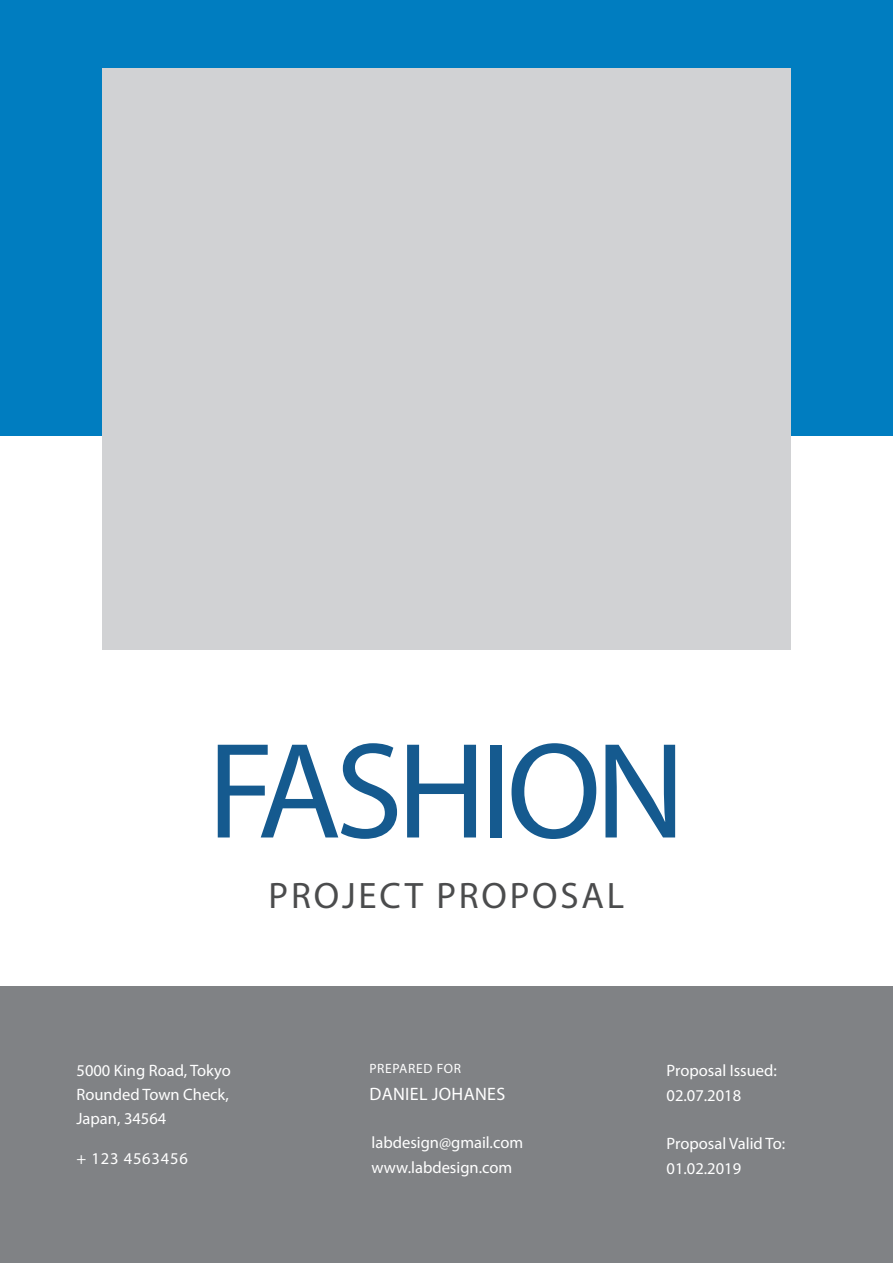
<style>
.page{position:relative;width:893px;height:1263px;background:#fff}
.page>*{position:absolute;margin:0;border:0;box-sizing:border-box;transform-origin:0 0}
.t1{font:137.55px "Myriad Pro";letter-spacing:-.045em;color:#155a8f}
.t2{font:36.9px "Myriad Pro";letter-spacing:.075em;color:#4b4c4d}
.t3{font:18px "Myriad Pro";letter-spacing:.02em;color:#fff}
.t4{font:16.5px "Myriad Pro";color:#fff}
.t5{font:16.5px "Myriad Pro";letter-spacing:.05em;color:#fff}
.t6{font:13.5px "Myriad Pro";letter-spacing:.05em;color:#fff}
</style>
<div class="page">
<div style="left:0;top:0;width:893px;height:436px;background:#007dc0"></div>
<div style="left:0;top:986px;width:893px;height:277px;background:#808285"></div>
<div style="left:102px;top:68px;width:688px;height:581px;background:#d1d2d4"></div>
<p class="t1" style="left:207px;top:706px;width:480px">FASHION</p>
<p class="t2" style="left:269px;top:873px;width:357px">PROJECT PROPOSAL</p>
<p class="t4" style="left:77px;top:1060px;width:156px">5000 King Road, Tokyo</p>
<p class="t4" style="left:77px;top:1084px;width:154px">Rounded Town Check,</p>
<p class="t4" style="left:77px;top:1108px;width:91px">Japan, 34564</p>
<p class="t5" style="left:77px;top:1148px;width:113px">+ 123 4563456</p>
<p class="t6" style="left:369px;top:1060px;width:93px">PREPARED FOR</p>
<p class="t3" style="left:370px;top:1082px;width:137px">DANIEL JOHANES</p>
<p class="t4" style="left:372px;top:1132px;width:153px">labdesign@gmail.com</p>
<p class="t4" style="left:372px;top:1157px;width:142px">www.labdesign.com</p>
<p class="t4" style="left:667px;top:1060px;width:112px">Proposal Issued:</p>
<p class="t4" style="left:667px;top:1085px;width:76px">02.07.2018</p>
<p class="t4" style="left:667px;top:1133px;width:120px">Proposal Valid To:</p>
<p class="t4" style="left:667px;top:1158px;width:76px">01.02.2019</p>
</div>
